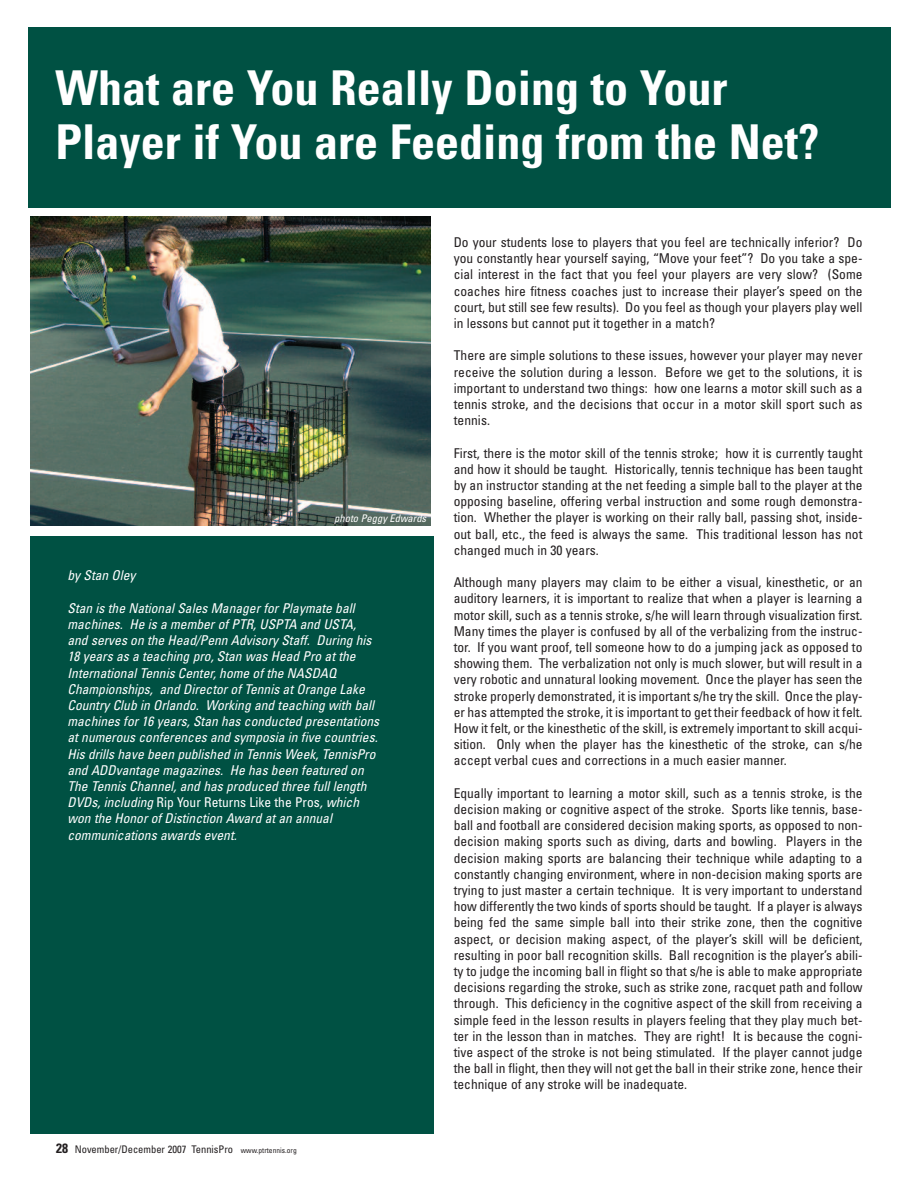
<style>
.page{position:relative;width:918px;height:1188px;background:#fff}
.page>*{position:absolute;margin:0;border:0;box-sizing:border-box;transform-origin:0 0}
.t1{font:700 condensed 48px/54px "Univers LT Std";color:#fff}
.t2{font:condensed 13.5px/16.2px "Univers LT Std";color:#231f20;text-align:justify}
.t3{font:italic condensed 13.5px/16.2px "Univers LT Std";color:#fff}
.t4{font:condensed 10.5px "Univers LT Std";color:#231f20}
.t5{font:italic condensed 10.5px "Univers LT Std";color:#fff}
.s1{font-style:normal}
.s2{font-weight:700;font-size:13.5px}
.s3{font-size:7.5px}
</style>
<div class="page">
<img style="left:31px;top:217px;width:399px;height:308px">
<div style="left:29px;top:27px;width:862px;height:181px;background:#005143"></div>
<div style="left:30px;top:537px;width:403px;height:597px;background:#005143"></div>
<h1 class="t1" style="left:56px;top:65px;width:766px">What are You Really Doing to Your<br>Player if You are Feeding from the Net?</h1>
<p class="t5" style="left:334px;top:514px;width:94px">photo Peggy Edwards</p>
<p class="t3" style="left:68px;top:569px;width:70px">by Stan Oley</p>
<p class="t3" style="left:67px;top:601px;width:313px">Stan is the National Sales Manager for Playmate ball machines. He is a member of PTR, USPTA and USTA, and serves on the Head/Penn Advisory Staff. During his 18 years as a teaching pro, Stan was Head Pro at the International Tennis Center, home of the NASDAQ Championships, and Director of Tennis at Orange Lake Country Club in Orlando. Working and teaching with ball machines for 16 years, Stan has conducted presentations at numerous conferences and symposia in five countries.<br>His drills have been published in Tennis Week, TennisPro and ADDvantage magazines. He has been featured on The Tennis Channel, and has produced three full length DVDs, including <span class="s1">Rip Your Returns Like the Pros</span>, which won the Honor of Distinction Award at an annual communications awards event.</p>
<p class="t4" style="left:56px;top:1146px;width:242px"><span class="s2">28</span> November/December 2007 TennisPro <span class="s3">www.ptrtennis.org</span></p>
<p class="t2" style="left:454px;top:235px;width:410px">Do your students lose to players that you feel are technically inferior? Do you constantly hear yourself saying, “Move your feet”? Do you take a spe&shy;cial interest in the fact that you feel your players are very slow? (Some coaches hire fitness coaches just to increase their player’s speed on the court, but still see few results). Do you feel as though your players play well in lessons but cannot put it together in a match?</p>
<p class="t2" style="left:454px;top:349px;width:410px">There are simple solutions to these issues, however your player may never receive the solution during a lesson. Before we get to the solutions, it is important to understand two things: how one learns a motor skill such as a tennis stroke, and the decisions that occur in a motor skill sport such as tennis.</p>
<p class="t2" style="left:454px;top:446px;width:410px">First, there is the motor skill of the tennis stroke; how it is currently taught and how it should be taught. Historically, tennis technique has been taught by an instructor standing at the net feeding a simple ball to the player at the opposing baseline, offering verbal instruction and some rough demonstra&shy;tion. Whether the player is working on their rally ball, passing shot, inside&shy;out ball, etc., the feed is always the same. This traditional lesson has not changed much in 30 years.</p>
<p class="t2" style="left:454px;top:576px;width:410px">Although many players may claim to be either a visual, kinesthetic, or an auditory learners, it is important to realize that when a player is learning a motor skill, such as a tennis stroke, s/he will learn through visualization first.<br>Many times the player is confused by all of the verbalizing from the instruc&shy;tor. If you want proof, tell someone how to do a jumping jack as opposed to showing them. The verbalization not only is much slower, but will result in a very robotic and unnatural looking movement. Once the player has seen the stroke properly demonstrated, it is important s/he try the skill. Once the play&shy;er has attempted the stroke, it is important to get their feedback of how it felt.<br>How it felt, or the kinesthetic of the skill, is extremely important to skill acqui&shy;sition. Only when the player has the kinesthetic of the stroke, can s/he accept verbal cues and corrections in a much easier manner.</p>
<p class="t2" style="left:454px;top:786px;width:410px">Equally important to learning a motor skill, such as a tennis stroke, is the decision making or cognitive aspect of the stroke. Sports like tennis, base&shy;ball and football are considered decision making sports, as opposed to non&shy;decision making sports such as diving, darts and bowling. Players in the decision making sports are balancing their technique while adapting to a constantly changing environment, where in non-decision making sports are trying to just master a certain technique. It is very important to understand how differently the two kinds of sports should be taught. If a player is always being fed the same simple ball into their strike zone, then the cognitive aspect, or decision making aspect, of the player’s skill will be deficient, resulting in poor ball recognition skills. Ball recognition is the player’s abili&shy;ty to judge the incoming ball in flight so that s/he is able to make appropriate decisions regarding the stroke, such as strike zone, racquet path and follow through. This deficiency in the cognitive aspect of the skill from receiving a simple feed in the lesson results in players feeling that they play much bet&shy;ter in the lesson than in matches. They are right! It is because the cogni&shy;tive aspect of the stroke is not being stimulated. If the player cannot judge the ball in flight, then they will not get the ball in their strike zone, hence their technique of any stroke will be inadequate.</p>
</div>
